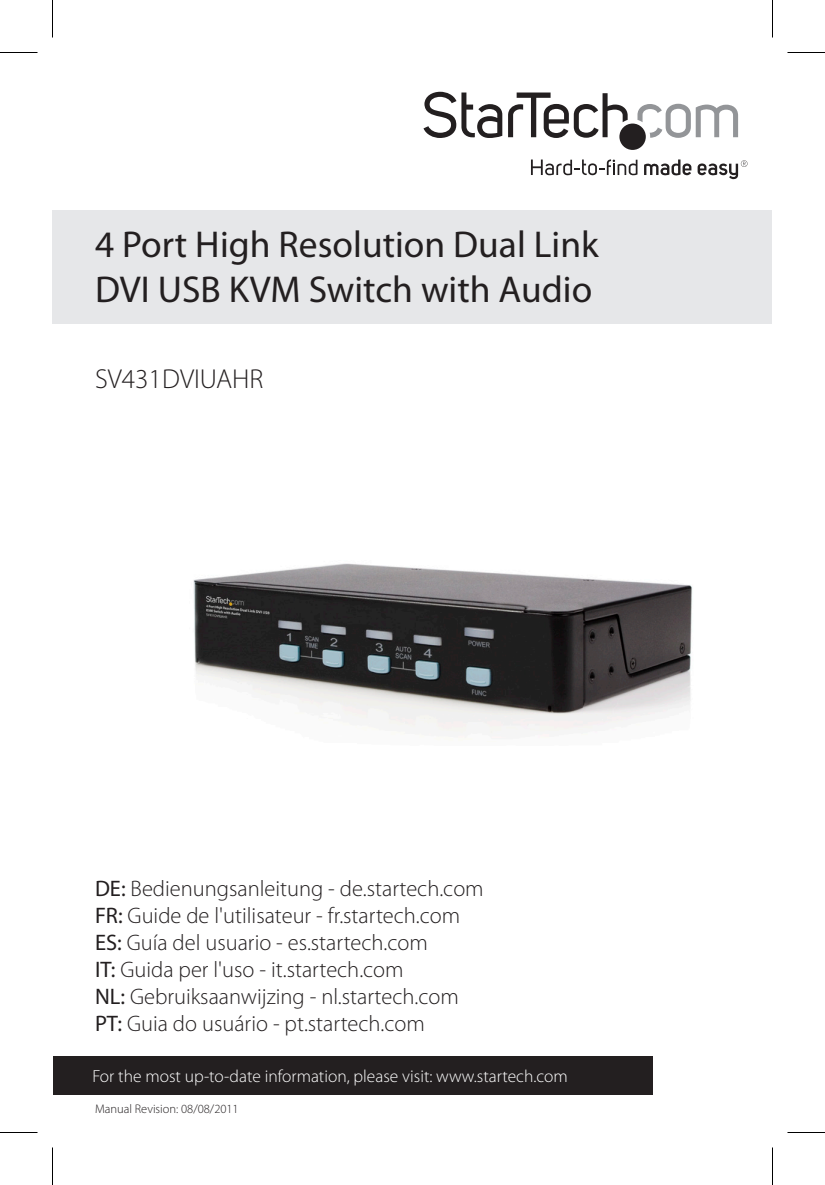
<style>
.page{position:relative;width:825px;height:1185px;background:#fff}
.page>*{position:absolute;margin:0;border:0;box-sizing:border-box;transform-origin:0 0}
.Body_Copy{font:37.5px/45px "Myriad Pro";color:#231f20}
.Body_Copy-2{font:300 27.5px "Myriad Pro";color:#231f20}
.Manual_Title{font:300 22.5px "Myriad Pro";color:#231f20}
.Text{font:300 17.5px "Myriad Pro";color:#fff}
.Text-2{font:300 12.5px "Myriad Pro";color:#231f20}
.s1{font-weight:400}
</style>
<div class="page">
<img style="left:193px;top:563px;width:500px;height:171px">
<svg style="left:638px;top:104px;width:100px;height:34px"></svg>
<svg style="left:698px;top:160px;width:49px;height:19px"></svg>
<svg style="left:644px;top:160px;width:47px;height:16px"></svg>
<svg style="left:531px;top:159px;width:107px;height:16px"></svg>
<svg style="left:424px;top:92px;width:78px;height:46px"></svg>
<svg style="left:508px;top:93px;width:120px;height:45px"></svg>
<div style="left:619px;top:124px;width:27px;height:26px;background:#231f20;border-radius:50%"></div>
<div style="left:54px;top:1056px;width:599px;height:39px;background:#231f20"></div>
<div style="left:52px;top:211px;width:720px;height:113px;background:#e6e7e9"></div>
<hr style="left:0;top:52px;width:38px;height:1px;background:#000">
<hr style="left:788px;top:52px;width:37px;height:1px;background:#000">
<hr style="left:0;top:1132px;width:38px;height:1px;background:#000">
<hr style="left:788px;top:1132px;width:37px;height:1px;background:#000">
<hr style="left:52px;top:0;width:1px;height:38px;background:#000">
<hr style="left:52px;top:1148px;width:1px;height:37px;background:#000">
<hr style="left:772px;top:0;width:1px;height:38px;background:#000">
<hr style="left:772px;top:1148px;width:1px;height:37px;background:#000">
<p class="Body_Copy" style="left:95px;top:221px;width:505px">4 Port High Resolution Dual Link<br>DVI USB KVM Switch with Audio</p>
<p class="Body_Copy-2" style="left:95px;top:362px;width:170px">SV431DVIUAHR</p>
<p class="Manual_Title" style="left:95px;top:875px;width:390px"><span class="s1">DE:</span> Bedienungsanleitung - de.startech.com</p>
<p class="Manual_Title" style="left:95px;top:902px;width:367px"><span class="s1">FR:</span> Guide de l'utilisateur - fr.startech.com</p>
<p class="Manual_Title" style="left:95px;top:929px;width:334px"><span class="s1">ES:</span> Guía del usuario - es.startech.com</p>
<p class="Manual_Title" style="left:95px;top:956px;width:310px"><span class="s1">IT:</span> Guida per l'uso - it.startech.com</p>
<p class="Manual_Title" style="left:95px;top:983px;width:365px"><span class="s1">NL:</span> Gebruiksaanwijzing - nl.startech.com</p>
<p class="Manual_Title" style="left:95px;top:1010px;width:331px"><span class="s1">PT:</span> Guia do usuário - pt.startech.com</p>
<p class="Text" style="left:92px;top:1065px;width:477px">For the most up-to-date information, please visit: www.startech.com</p>
<p class="Text-2" style="left:95px;top:1102px;width:145px">Manual Revision: 08/08/2011</p>
</div>
